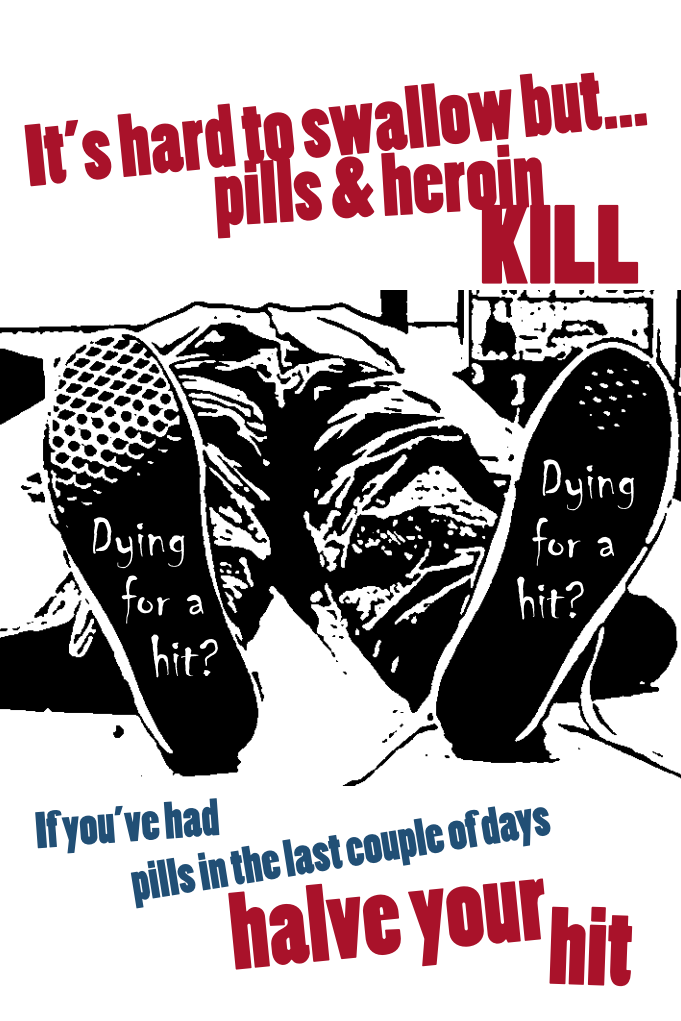
<style>
.page{position:relative;width:681px;height:1021px;background:#fff}
.page>*{position:absolute;margin:0;border:0;box-sizing:border-box;transform-origin:0 0}
.t1{font:104.8px "Poplar";color:#a9122a}
.t2{font:100.8px "Poplar";color:#a9122a}
.t3{font:82px "Poplar";color:#a9122a}
.t4{font:48.4px "Poplar";color:#214f75}
</style>
<div class="page">
<img style="left:0;top:291px;width:680px;height:494px">
<svg style="left:93px;top:514px;width:102px;height:54px;background:#252525"></svg>
<svg style="left:113px;top:575px;width:105px;height:112px;background:#252525"></svg>
<svg style="left:542px;top:457px;width:102px;height:53px;background:#262626"></svg>
<svg style="left:502px;top:517px;width:123px;height:113px;background:#232323"></svg>
<p class="t3" style="left:21px;top:113px;width:624px;rotate:-6deg">It’s hard to swallow but...</p>
<p class="t3" style="left:212px;top:150px;width:332px;rotate:-3deg">pills &amp; heroin</p>
<p class="t1" style="left:479px;top:187px;width:161px">KILL</p>
<p class="t4" style="left:34px;top:803px;width:185px;rotate:-4deg">If you’ve had</p>
<p class="t4" style="left:127px;top:857px;width:424px;rotate:-9deg">pills in the last couple of days</p>
<p class="t2" style="left:224px;top:878px;width:319px;rotate:-6deg">halve your</p>
</div>
